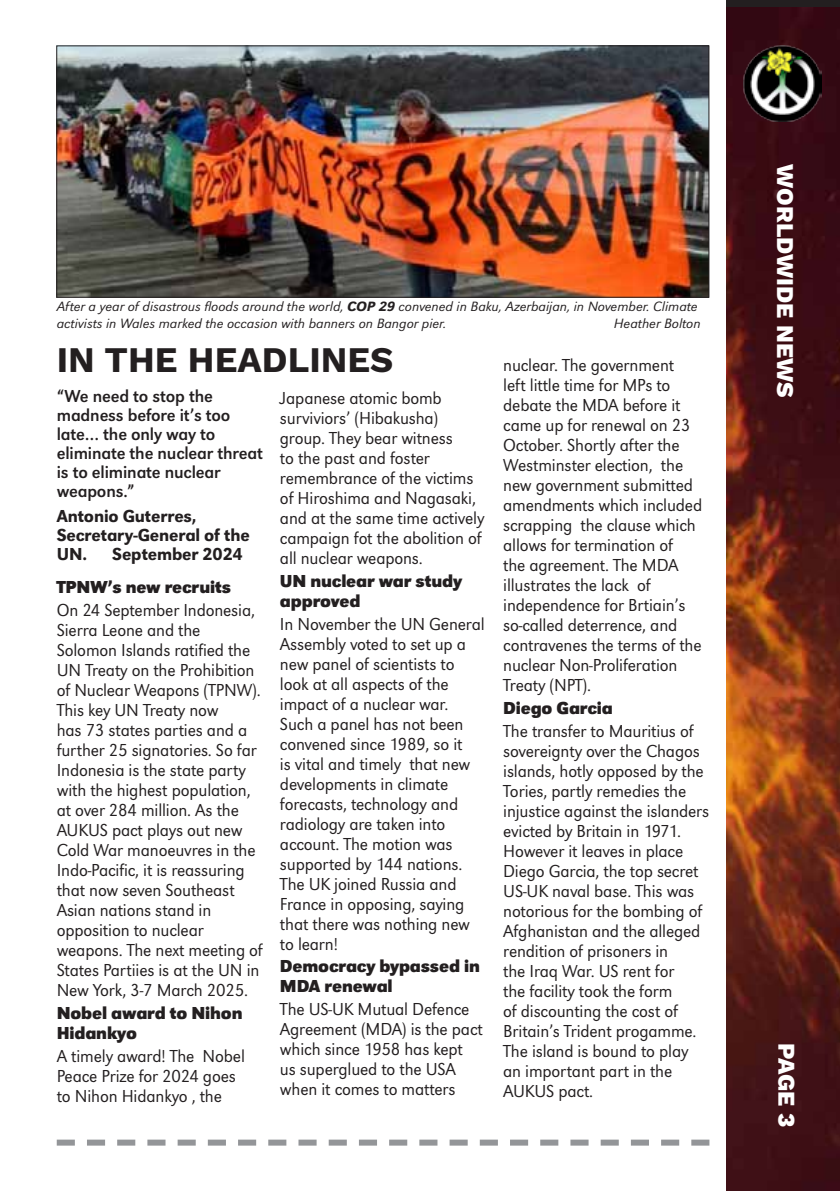
<style>
.page{position:relative;width:840px;height:1191px;background:#fff}
.page>*{position:absolute;margin:0;border:0;box-sizing:border-box;transform-origin:0 0}
.t1{font:700 36px "Work Sans";color:#231f20}
.t2{font:800 24px "Work Sans";color:#fff}
.t3{font:18px/20px "URW Grotesk T Ligh";letter-spacing:-.01em;color:#231f20}
.t4{font:700 18px/20px "URW Grotesk T";letter-spacing:-.01em;color:#231f20}
.t5{font:18px/19px "URW Grotesk T";letter-spacing:-.01em;color:#231f20}
.t6{font:500 18px/19px "URW Grotesk T";letter-spacing:-.01em;color:#231f20}
.t7{font:14px/16.8px "URW Grotesk T Ligh Ital";color:#231f20}
.s1{font-family:"URW Grotesk T";font-weight:500;font-style:italic}
</style>
<div class="page">
<img style="left:726px;top:7px;width:113px;height:1184px">
<img style="left:743px;top:45px;width:77px;height:76px">
<svg style="left:57px;top:1139px;width:652px;height:6px"></svg>
<img style="left:58px;top:48px;width:648px;height:247px">
<div style="left:56px;top:46px;width:652px;height:251px;border:1px solid #231f20"></div>
<p class="t7" style="left:57px;top:298px;width:642px">After a year of disastrous floods around the world, <span class="s1">COP 29</span> convened in Baku, Azerbaijan, in November. Climate activists in Wales marked the occasion with banners on Bangor pier.</p>
<p class="t7" style="left:613px;top:315px;width:88px">Heather Bolton</p>
<h1 class="t1" style="left:57px;top:333px;width:338px">IN THE HEADLINES</h1>
<p class="t5" style="left:57px;top:387px;width:207px">“We need to stop the madness before it’s too late… the only way to eliminate the nuclear threat is to eliminate nuclear weapons.”</p>
<p class="t6" style="left:57px;top:506px;width:194px">Antonio Guterres,<br>Secretary-General of the<br>UN. September 2024</p>
<p class="t4" style="left:57px;top:576px;width:176px">TPNW’s new recruits</p>
<p class="t3" style="left:57px;top:600px;width:207px">On 24 September Indonesia,<br>Sierra Leone and the<br>Solomon Islands ratified the<br>UN Treaty on the Prohibition of Nuclear Weapons (TPNW).<br>This key UN Treaty now<br>has 73 states parties and a further 25 signatories. So far<br>Indonesia is the state party with the highest population, at over 284 million. As the<br>AUKUS pact plays out new<br>Cold War manoeuvres in the<br>Indo-Pacific, it is reassuring that now seven Southeast<br>Asian nations stand in opposition to nuclear weapons. The next meeting of<br>States Partiies is at the UN in<br>New York, 3-7 March 2025.</p>
<p class="t4" style="left:57px;top:1002px;width:187px">Nobel award to Nihon<br>Hidankyo</p>
<p class="t3" style="left:57px;top:1045px;width:190px">A timely award! The Nobel<br>Peace Prize for 2024 goes to Nihon Hidankyo , the</p>
<p class="t3" style="left:280px;top:388px;width:206px">Japanese atomic bomb surviviors’ (Hibakusha) group. They bear witness<br>to the past and foster remembrance of the victims of Hiroshima and Nagasaki, and at the same time actively campaign fot the abolition of all nuclear weapons.</p>
<p class="t4" style="left:280px;top:570px;width:184px">UN nuclear war study approved</p>
<p class="t3" style="left:280px;top:613px;width:206px">In November the UN General<br>Assembly voted to set up a new panel of scientists to look at all aspects of the impact of a nuclear war.<br>Such a panel has not been convened since 1989, so it<br>is vital and timely that new developments in climate forecasts, technology and radiology are taken into account. The motion was supported by 144 nations.<br>The UK joined Russia and<br>France in opposing, saying that there was nothing new to learn!</p>
<p class="t4" style="left:280px;top:956px;width:201px">Democracy bypassed in<br>MDA renewal</p>
<p class="t3" style="left:280px;top:999px;width:204px">The US-UK Mutual Defence<br>Agreement (MDA) is the pact which since 1958 has kept us superglued to the USA when it comes to matters</p>
<p class="t3" style="left:503px;top:355px;width:200px">nuclear. The government<br>left little time for MPs to debate the MDA before it came up for renewal on 23<br>October. Shortly after the<br>Westminster election, the new government submitted amendments which included scrapping the clause which allows for termination of<br>the agreement. The MDA illustrates the lack of independence for Brtiain’s so-called deterrence, and contravenes the terms of the nuclear Non-Proliferation<br>Treaty (NPT).</p>
<p class="t4" style="left:503px;top:698px;width:111px">Diego Garcia</p>
<p class="t3" style="left:503px;top:721px;width:207px">The transfer to Mauritius of sovereignty over the Chagos islands, hotly opposed by the<br>Tories, partly remedies the injustice against the islanders evicted by Britain in 1971.<br>However it leaves in place<br>Diego Garcia, the top secret<br>US-UK naval base. This was notorious for the bombing of<br>Afghanistan and the alleged rendition of prisoners in<br>the Iraq War. US rent for<br>the facility took the form<br>of discounting the cost of<br>Britain’s Trident progamme.<br>The island is bound to play an important part in the<br>AUKUS pact.</p>
<h2 class="t2" style="left:803px;top:164px;width:234px;rotate:90deg">WORLDWIDE NEWS</h2>
<h2 class="t2" style="left:804px;top:1043px;width:85px;rotate:90deg">PAGE 3</h2>
</div>
